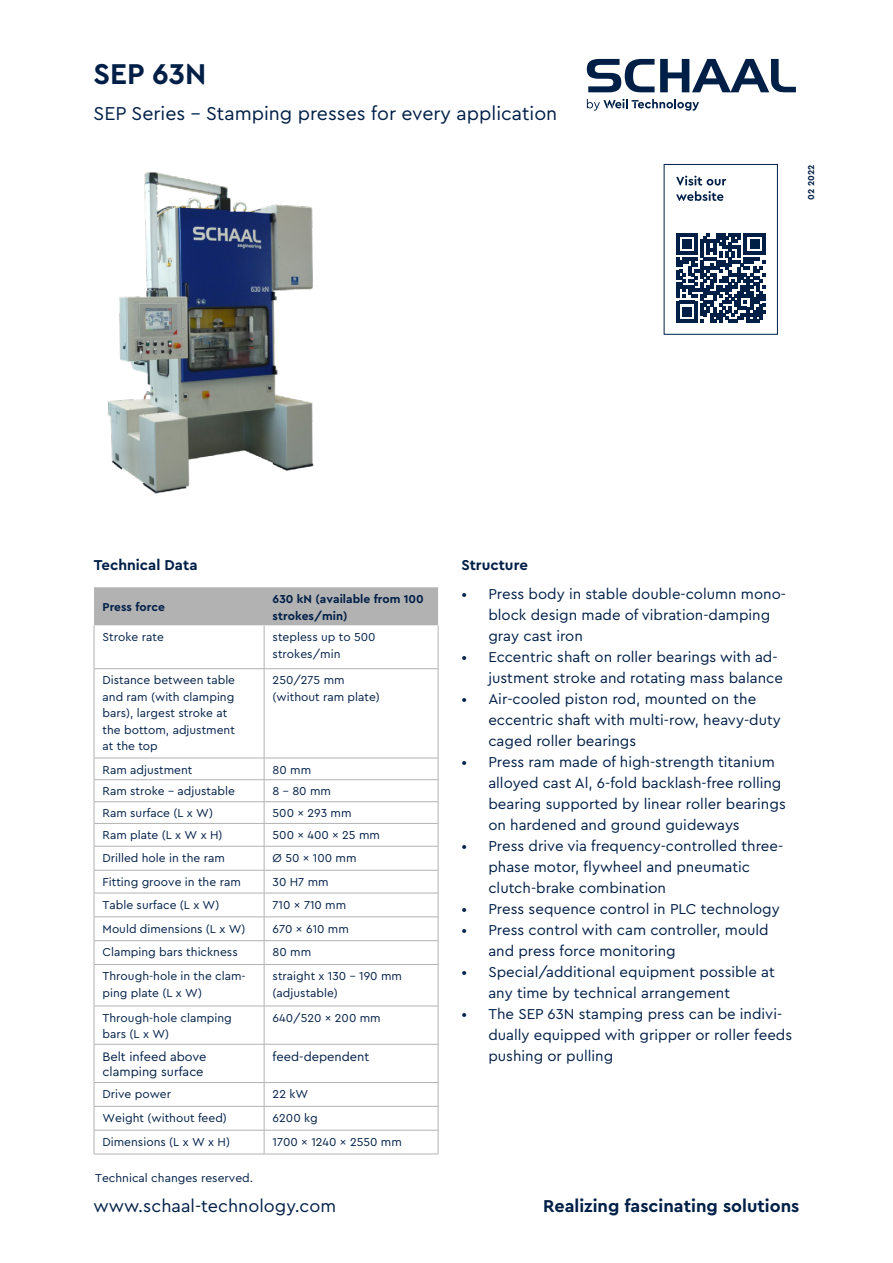
<style>
.page{position:relative;width:893px;height:1263px;background:#fff}
.page>*{position:absolute;margin:0;border:0;box-sizing:border-box;transform-origin:0 0}
.t1{font:700 30px "Cera Pro";color:#001f47}
.t2{font:19.5px "Cera Pro";color:#001f47}
.t3{font:700 18px "Cera Pro";color:#001f47}
.t4{font:18px "Cera Pro";color:#001f47}
.t5{font:15px/21px "Cera Pro";color:#001f47}
.t6{font:700 15px "Cera Pro";color:#001f47}
.t7{font:12.9px/15px "Cera Pro";color:#001f47}
.t8{font:12px/16.5px "Cera Pro";color:#001f47}
.t9{font:700 12px/16.5px "Cera Pro";color:#001f47}
.t10{font:700 9px "Cera Pro";color:#001f47}
</style>
<div class="page">
<svg style="left:587px;top:99px;width:112px;height:12px"></svg>
<svg style="left:587px;top:59px;width:67px;height:33px"></svg>
<svg style="left:660px;top:59px;width:136px;height:33px"></svg>
<div style="left:94px;top:587px;width:344px;height:38px;background:#b3b2b2"></div>
<svg style="left:95px;top:625px;width:343px;height:529px"></svg>
<hr style="left:94px;top:625px;width:1px;height:43px;background:#b3b2b2">
<hr style="left:264px;top:625px;width:1px;height:43px;background:#b3b2b2">
<hr style="left:438px;top:625px;width:1px;height:43px;background:#b3b2b2">
<hr style="left:94px;top:669px;width:1px;height:89px;background:#b3b2b2">
<hr style="left:94px;top:668px;width:170px;height:1px;background:#b3b2b2">
<hr style="left:264px;top:668px;width:174px;height:1px;background:#b3b2b2">
<hr style="left:264px;top:669px;width:1px;height:89px;background:#b3b2b2">
<hr style="left:438px;top:669px;width:1px;height:89px;background:#b3b2b2">
<hr style="left:94px;top:758px;width:170px;height:1px;background:#b3b2b2">
<hr style="left:264px;top:758px;width:174px;height:1px;background:#b3b2b2">
<hr style="left:94px;top:779px;width:170px;height:1px;background:#b3b2b2">
<hr style="left:264px;top:779px;width:174px;height:1px;background:#b3b2b2">
<hr style="left:94px;top:801px;width:170px;height:1px;background:#b3b2b2">
<hr style="left:264px;top:801px;width:174px;height:1px;background:#b3b2b2">
<svg style="left:94px;top:758px;width:1px;height:206px"></svg>
<hr style="left:94px;top:965px;width:1px;height:41px;background:#b3b2b2">
<hr style="left:94px;top:1006px;width:1px;height:38px;background:#b3b2b2">
<hr style="left:94px;top:1044px;width:1px;height:38px;background:#b3b2b2">
<svg style="left:94px;top:1083px;width:1px;height:71px"></svg>
<hr style="left:94px;top:823px;width:170px;height:1px;background:#b3b2b2">
<hr style="left:94px;top:846px;width:170px;height:1px;background:#b3b2b2">
<hr style="left:94px;top:870px;width:170px;height:1px;background:#b3b2b2">
<hr style="left:94px;top:893px;width:170px;height:1px;background:#b3b2b2">
<hr style="left:94px;top:916px;width:170px;height:1px;background:#b3b2b2">
<hr style="left:94px;top:940px;width:170px;height:1px;background:#b3b2b2">
<hr style="left:94px;top:964px;width:170px;height:1px;background:#b3b2b2">
<hr style="left:94px;top:1006px;width:170px;height:1px;background:#b3b2b2">
<hr style="left:94px;top:1044px;width:170px;height:1px;background:#b3b2b2">
<hr style="left:94px;top:1082px;width:170px;height:1px;background:#b3b2b2">
<hr style="left:94px;top:1106px;width:170px;height:1px;background:#b3b2b2">
<hr style="left:94px;top:1130px;width:170px;height:1px;background:#b3b2b2">
<hr style="left:94px;top:1154px;width:170px;height:1px;background:#b3b2b2">
<svg style="left:264px;top:758px;width:1px;height:206px"></svg>
<hr style="left:264px;top:965px;width:1px;height:41px;background:#b3b2b2">
<hr style="left:264px;top:1006px;width:1px;height:38px;background:#b3b2b2">
<hr style="left:264px;top:1044px;width:1px;height:38px;background:#b3b2b2">
<svg style="left:264px;top:1083px;width:1px;height:71px"></svg>
<hr style="left:264px;top:823px;width:174px;height:1px;background:#b3b2b2">
<hr style="left:264px;top:846px;width:174px;height:1px;background:#b3b2b2">
<svg style="left:438px;top:758px;width:1px;height:206px"></svg>
<hr style="left:438px;top:965px;width:1px;height:41px;background:#b3b2b2">
<hr style="left:438px;top:1006px;width:1px;height:38px;background:#b3b2b2">
<hr style="left:438px;top:1044px;width:1px;height:38px;background:#b3b2b2">
<svg style="left:438px;top:1083px;width:1px;height:71px"></svg>
<hr style="left:264px;top:870px;width:174px;height:1px;background:#b3b2b2">
<hr style="left:264px;top:893px;width:174px;height:1px;background:#b3b2b2">
<hr style="left:264px;top:916px;width:174px;height:1px;background:#b3b2b2">
<hr style="left:264px;top:940px;width:174px;height:1px;background:#b3b2b2">
<hr style="left:264px;top:964px;width:174px;height:1px;background:#b3b2b2">
<hr style="left:264px;top:1006px;width:174px;height:1px;background:#b3b2b2">
<hr style="left:264px;top:1044px;width:174px;height:1px;background:#b3b2b2">
<hr style="left:264px;top:1082px;width:174px;height:1px;background:#b3b2b2">
<hr style="left:264px;top:1106px;width:174px;height:1px;background:#b3b2b2">
<hr style="left:264px;top:1130px;width:174px;height:1px;background:#b3b2b2">
<hr style="left:264px;top:1154px;width:174px;height:1px;background:#b3b2b2">
<img style="left:108px;top:172px;width:206px;height:322px">
<svg style="left:676px;top:233px;width:89px;height:89px"></svg>
<svg style="left:676px;top:176px;width:50px;height:25px"></svg>
<div style="left:664px;top:164px;width:114px;height:171px;border:1px solid #001f47"></div>
<h1 class="t1" style="left:94px;top:54px;width:114px">SEP 63N</h1>
<h2 class="t2" style="left:94px;top:100px;width:465px">SEP Series – Stamping presses for every application</h2>
<p class="t10" style="left:805px;top:200px;width:36px;rotate:-90deg">02 2022</p>
<p class="t6" style="left:94px;top:555px;width:105px">Technical Data</p>
<p class="t6" style="left:461px;top:555px;width:68px">Structure</p>
<p class="t9" style="left:103px;top:598px;width:64px">Press force</p>
<p class="t9" style="left:273px;top:590px;width:153px">630 kN (available from 100 strokes/min)</p>
<p class="t8" style="left:103px;top:628px;width:63px">Stroke rate</p>
<p class="t8" style="left:273px;top:628px;width:104px">stepless up to 500 strokes/min</p>
<p class="t8" style="left:103px;top:672px;width:134px">Distance between table and ram (with clamping bars), largest stroke at the bottom, adjustment at the top</p>
<p class="t8" style="left:273px;top:672px;width:109px">250/275 mm (without ram plate)</p>
<p class="t8" style="left:103px;top:761px;width:91px">Ram adjustment</p>
<p class="t8" style="left:273px;top:761px;width:40px">80 mm</p>
<p class="t8" style="left:103px;top:783px;width:134px">Ram stroke - adjustable</p>
<p class="t8" style="left:273px;top:783px;width:60px">8 – 80 mm</p>
<p class="t8" style="left:103px;top:805px;width:112px">Ram surface (L x W)</p>
<p class="t8" style="left:273px;top:805px;width:80px">500 x 293 mm</p>
<p class="t8" style="left:103px;top:826px;width:122px">Ram plate (L x W x H)</p>
<p class="t8" style="left:273px;top:826px;width:109px">500 x 400 x 25 mm</p>
<p class="t8" style="left:103px;top:849px;width:124px">Drilled hole in the ram</p>
<p class="t8" style="left:273px;top:849px;width:85px">Ø 50 x 100 mm</p>
<p class="t8" style="left:103px;top:873px;width:140px">Fitting groove in the ram</p>
<p class="t8" style="left:273px;top:873px;width:58px">30 H7 mm</p>
<p class="t8" style="left:103px;top:896px;width:118px">Table surface (L x W)</p>
<p class="t8" style="left:273px;top:896px;width:75px">710 x 710 mm</p>
<p class="t8" style="left:103px;top:920px;width:144px">Mould dimensions (L x W)</p>
<p class="t8" style="left:273px;top:920px;width:78px">670 x 610 mm</p>
<p class="t8" style="left:103px;top:943px;width:137px">Clamping bars thickness</p>
<p class="t8" style="left:273px;top:943px;width:40px">80 mm</p>
<p class="t8" style="left:103px;top:967px;width:145px">Through-hole in the clam&shy;ping plate (L x W)</p>
<p class="t8" style="left:273px;top:967px;width:131px">straight x 130 - 190 mm (adjustable)</p>
<p class="t8" style="left:103px;top:1009px;width:131px">Through-hole clamping bars (L x W)</p>
<p class="t8" style="left:273px;top:1009px;width:110px">640/520 x 200 mm</p>
<p class="t7" style="left:103px;top:1048px;width:105px">Belt infeed above clamping surface</p>
<p class="t7" style="left:273px;top:1048px;width:98px">feed-dependent</p>
<p class="t8" style="left:103px;top:1085px;width:70px">Drive power</p>
<p class="t8" style="left:273px;top:1085px;width:37px">22 kW</p>
<p class="t8" style="left:103px;top:1109px;width:126px">Weight (without feed)</p>
<p class="t8" style="left:273px;top:1109px;width:47px">6200 kg</p>
<p class="t8" style="left:103px;top:1133px;width:129px">Dimensions (L x W x H)</p>
<p class="t8" style="left:273px;top:1133px;width:131px">1700 x 1240 x 2550 mm</p>
<p class="t8" style="left:95px;top:1169px;width:160px">Technical changes reserved.</p>
<p class="t5" style="left:488px;top:583px;width:299px;text-indent:-27px">• Press body in stable double-column mono&shy;block design made of vibration-damping gray cast iron</p>
<p class="t5" style="left:488px;top:646px;width:296px;text-indent:-27px">• Eccentric shaft on roller bearings with ad&shy;justment stroke and rotating mass balance</p>
<p class="t5" style="left:488px;top:688px;width:294px;text-indent:-27px">• Air-cooled piston rod, mounted on the eccentric shaft with multi-row, heavy-duty caged roller bearings</p>
<p class="t5" style="left:488px;top:751px;width:299px;text-indent:-27px">• Press ram made of high-strength titanium alloyed cast Al, 6-fold backlash-free rolling bearing supported by linear roller bearings on hardened and ground guideways</p>
<p class="t5" style="left:488px;top:835px;width:296px;text-indent:-27px">• Press drive via frequency-controlled three&shy;phase motor, flywheel and pneumatic clutch-brake combination</p>
<p class="t5" style="left:461px;top:898px;width:320px">• Press sequence control in PLC technology</p>
<p class="t5" style="left:488px;top:919px;width:282px;text-indent:-27px">• Press control with cam controller, mould and press force monitoring</p>
<p class="t5" style="left:488px;top:961px;width:288px;text-indent:-27px">• Special/additional equipment possible at any time by technical arrangement</p>
<p class="t5" style="left:488px;top:1003px;width:305px;text-indent:-27px">• The SEP 63N stamping press can be indivi&shy;dually equipped with gripper or roller feeds pushing or pulling</p>
<p class="t4" style="left:94px;top:1194px;width:244px">www.schaal-technology.com</p>
<p class="t3" style="left:543px;top:1194px;width:258px">Realizing fascinating solutions</p>
</div>
